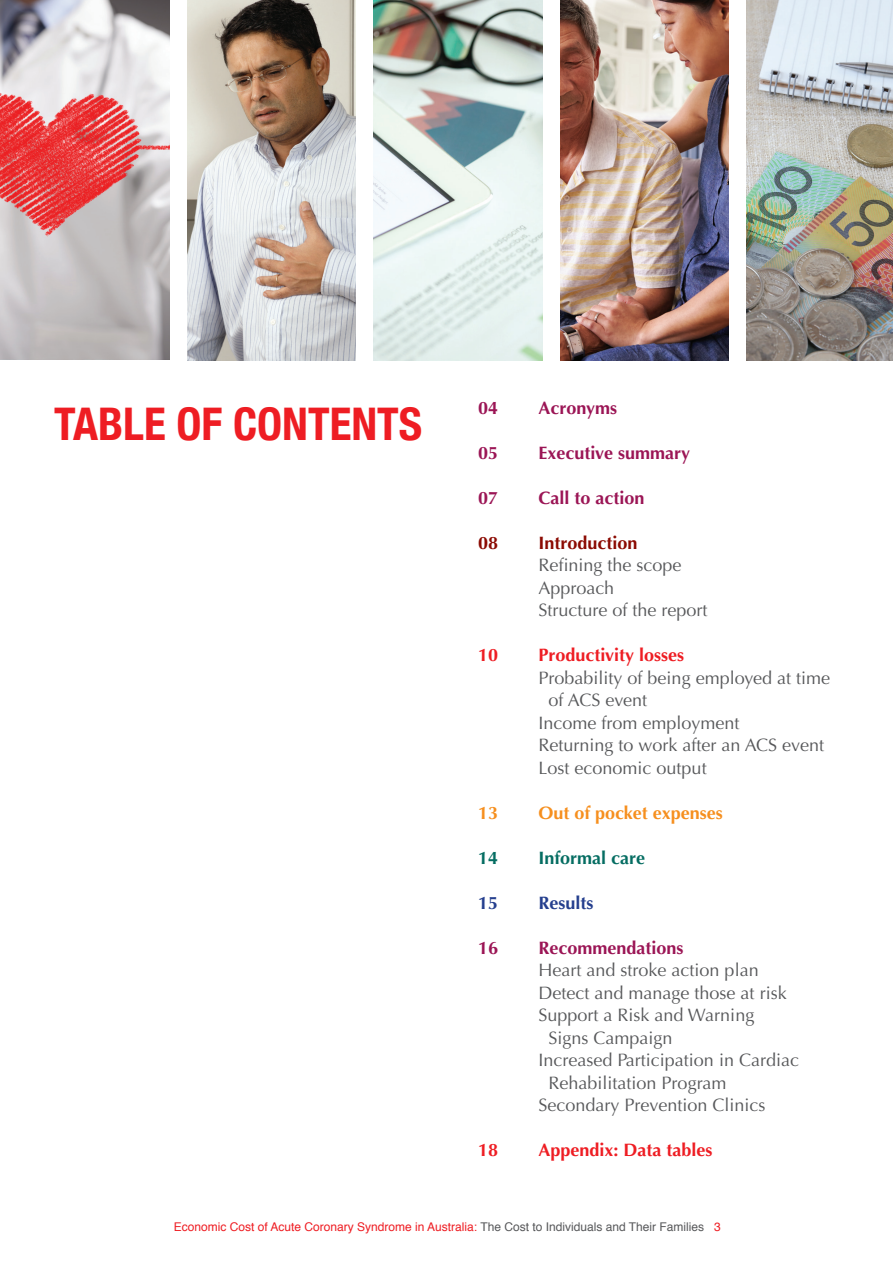
<style>
.page{position:relative;width:893px;height:1263px;background:#fff}
.page>*{position:absolute;margin:0;border:0;box-sizing:border-box;transform-origin:0 0}
.t1{font:700 condensed 45px "Helvetica Neue";color:#ee1d23}
.t2{font:18px/22.5px "Optima";color:#57585a}
.t3{font:700 18px "Optima";color:#9b1555}
.t4{font:700 18px "Optima";color:#ee1d23}
.t5{font:700 18px "Optima";color:#f68f1e}
.t6{font:700 18px "Optima";color:#8b0a02}
.t7{font:700 18px "Optima";color:#056d62}
.t8{font:700 18px "Optima";color:#253f8e}
.t9{font:12px "Helvetica";color:#ee1d23}
.s1{color:#57585a}
</style>
<div class="page">
<img style="left:0;top:0;width:170px;height:360px">
<img style="left:188px;top:0;width:168px;height:360px">
<img style="left:374px;top:0;width:168px;height:360px">
<img style="left:560px;top:0;width:168px;height:360px">
<img style="left:746px;top:0;width:147px;height:360px">
<h1 class="t1" style="left:54px;top:387px;width:370px">TABLE OF CONTENTS</h1>
<p class="t3" style="left:478px;top:397px;width:22px">04</p>
<p class="t3" style="left:478px;top:442px;width:22px">05</p>
<p class="t3" style="left:478px;top:487px;width:22px">07</p>
<p class="t6" style="left:478px;top:532px;width:22px">08</p>
<p class="t4" style="left:478px;top:645px;width:22px">10</p>
<p class="t5" style="left:478px;top:802px;width:22px">13</p>
<p class="t7" style="left:478px;top:847px;width:22px">14</p>
<p class="t8" style="left:478px;top:892px;width:22px">15</p>
<p class="t3" style="left:478px;top:937px;width:22px">16</p>
<p class="t4" style="left:478px;top:1140px;width:22px">18</p>
<p class="t3" style="left:539px;top:397px;width:80px">Acronyms</p>
<p class="t3" style="left:539px;top:442px;width:153px">Executive summary</p>
<p class="t3" style="left:539px;top:487px;width:108px">Call to action</p>
<p class="t6" style="left:539px;top:532px;width:101px">Introduction</p>
<p class="t2" style="left:539px;top:554px;width:171px">Refining the scope<br>Approach<br>Structure of the report</p>
<p class="t4" style="left:539px;top:645px;width:147px">Productivity losses</p>
<p class="t2" style="left:539px;top:667px;width:293px">Probability of being employed at time</p>
<p class="t2" style="left:549px;top:689px;width:100px">of ACS event</p>
<p class="t2" style="left:539px;top:712px;width:202px">Income from employment</p>
<p class="t2" style="left:539px;top:734px;width:287px">Returning to work after an ACS event</p>
<p class="t2" style="left:539px;top:757px;width:170px">Lost economic output</p>
<p class="t5" style="left:539px;top:802px;width:186px">Out of pocket expenses</p>
<p class="t7" style="left:539px;top:847px;width:108px">Informal care</p>
<p class="t8" style="left:539px;top:892px;width:57px">Results</p>
<p class="t3" style="left:539px;top:937px;width:147px">Recommendations</p>
<p class="t2" style="left:539px;top:959px;width:222px">Heart and stroke action plan</p>
<p class="t2" style="left:539px;top:982px;width:250px">Detect and manage those at risk</p>
<p class="t2" style="left:539px;top:1004px;width:217px">Support a Risk and Warning</p>
<p class="t2" style="left:549px;top:1027px;width:126px">Signs Campaign</p>
<p class="t2" style="left:539px;top:1049px;width:262px">Increased Participation in Cardiac</p>
<p class="t2" style="left:549px;top:1072px;width:179px">Rehabilitation Program</p>
<p class="t2" style="left:539px;top:1094px;width:228px">Secondary Prevention Clinics</p>
<p class="t4" style="left:539px;top:1140px;width:176px">Appendix: Data tables</p>
<p class="t9" style="left:174px;top:1217px;width:549px">Economic Cost of Acute Coronary Syndrome in Australia: <span class="s1">The Cost to Individuals and Their Families</span> 3</p>
</div>
